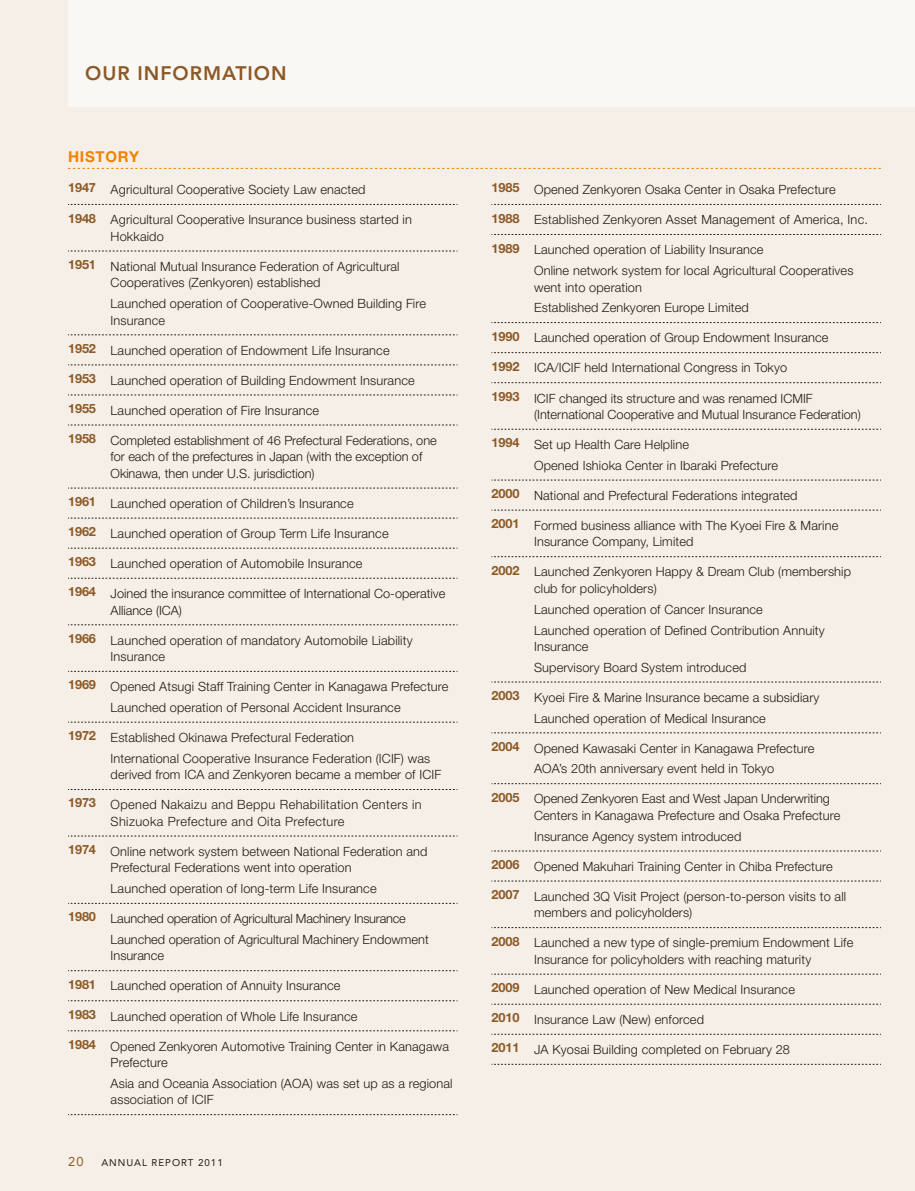
<style>
.page{position:relative;width:915px;height:1191px;background:#fff}
.page>*{position:absolute;margin:0;border:0;box-sizing:border-box;transform-origin:0 0}
.t1{font:800 19.5px "Avenir";letter-spacing:.05em;color:#8d5926}
.t2{font:700 15px "Helvetica Neue";letter-spacing:.05em;color:#f08300}
.t3{font:300 12.75px/16.5px "Helvetica Neue";letter-spacing:.01em;color:#231916}
.t4{font:300 12.75px/20.7px "Helvetica Neue";letter-spacing:-.01em;color:#231916}
.t5{font:300 12.75px/16.5px "Helvetica Neue";letter-spacing:.03em;color:#231916}
.t6{font:12.75px "Avenir";color:#8d5926}
.t7{font:9.75px "Avenir";letter-spacing:.1em;color:#231916}
.s1{font-weight:700;color:#8d5926}
</style>
<div class="page">
<div style="left:0;top:0;width:914px;height:1191px;background:#f5efe7"></div>
<div style="left:68px;top:0;width:846px;height:106px;background:#faf8f4"></div>
<svg style="left:68px;top:168px;width:812px;height:1px"></svg>
<svg style="left:68px;top:488px;width:389px;height:1px"></svg>
<svg style="left:68px;top:395px;width:389px;height:1px"></svg>
<svg style="left:68px;top:425px;width:389px;height:1px"></svg>
<svg style="left:68px;top:518px;width:389px;height:1px"></svg>
<svg style="left:68px;top:548px;width:389px;height:1px"></svg>
<svg style="left:68px;top:578px;width:389px;height:1px"></svg>
<svg style="left:68px;top:624px;width:389px;height:1px"></svg>
<svg style="left:68px;top:1000px;width:389px;height:1px"></svg>
<svg style="left:68px;top:204px;width:389px;height:1px"></svg>
<svg style="left:68px;top:365px;width:389px;height:1px"></svg>
<svg style="left:68px;top:251px;width:389px;height:1px"></svg>
<svg style="left:68px;top:334px;width:389px;height:1px"></svg>
<svg style="left:68px;top:671px;width:389px;height:1px"></svg>
<svg style="left:68px;top:835px;width:389px;height:1px"></svg>
<svg style="left:68px;top:903px;width:389px;height:1px"></svg>
<svg style="left:68px;top:970px;width:389px;height:1px"></svg>
<svg style="left:68px;top:1030px;width:389px;height:1px"></svg>
<svg style="left:68px;top:1114px;width:389px;height:1px"></svg>
<svg style="left:68px;top:722px;width:389px;height:1px"></svg>
<svg style="left:68px;top:789px;width:389px;height:1px"></svg>
<svg style="left:491px;top:352px;width:388px;height:1px"></svg>
<svg style="left:491px;top:382px;width:388px;height:1px"></svg>
<svg style="left:491px;top:510px;width:388px;height:1px"></svg>
<svg style="left:491px;top:880px;width:388px;height:1px"></svg>
<svg style="left:491px;top:927px;width:388px;height:1px"></svg>
<svg style="left:491px;top:204px;width:388px;height:1px"></svg>
<svg style="left:491px;top:234px;width:388px;height:1px"></svg>
<svg style="left:491px;top:322px;width:388px;height:1px"></svg>
<svg style="left:491px;top:429px;width:388px;height:1px"></svg>
<svg style="left:491px;top:480px;width:388px;height:1px"></svg>
<svg style="left:491px;top:556px;width:388px;height:1px"></svg>
<svg style="left:491px;top:682px;width:388px;height:1px"></svg>
<svg style="left:491px;top:732px;width:388px;height:1px"></svg>
<svg style="left:491px;top:783px;width:388px;height:1px"></svg>
<svg style="left:491px;top:850px;width:388px;height:1px"></svg>
<svg style="left:491px;top:974px;width:388px;height:1px"></svg>
<svg style="left:491px;top:1004px;width:388px;height:1px"></svg>
<svg style="left:491px;top:1034px;width:388px;height:1px"></svg>
<svg style="left:491px;top:1064px;width:388px;height:1px"></svg>
<h1 class="t1" style="left:85px;top:62px;width:203px">OUR INFORMATION</h1>
<p class="t2" style="left:68px;top:147px;width:72px">HISTORY</p>
<p class="t3" style="left:68px;top:181px;width:299px"><span class="s1">1947</span> Agricultural Cooperative Society Law enacted</p>
<p class="t3" style="left:111px;top:211px;width:303px;text-indent:-43px"><span class="s1">1948</span> Agricultural Cooperative Insurance business started in<br>Hokkaido</p>
<p class="t3" style="left:111px;top:258px;width:290px;text-indent:-43px"><span class="s1">1951</span> National Mutual Insurance Federation of Agricultural<br>Cooperatives (Zenkyoren) established</p>
<p class="t3" style="left:111px;top:295px;width:317px">Launched operation of Cooperative-Owned Building Fire<br>Insurance</p>
<p class="t3" style="left:68px;top:341px;width:323px"><span class="s1">1952</span> Launched operation of Endowment Life Insurance</p>
<p class="t3" style="left:68px;top:372px;width:348px"><span class="s1">1953</span> Launched operation of Building Endowment Insurance</p>
<p class="t3" style="left:68px;top:402px;width:252px"><span class="s1">1955</span> Launched operation of Fire Insurance</p>
<p class="t3" style="left:111px;top:432px;width:327px;text-indent:-43px"><span class="s1">1958</span> Completed establishment of 46 Prefectural Federations, one for each of the prefectures in Japan (with the exception of<br>Okinawa, then under U.S. jurisdiction)</p>
<p class="t3" style="left:68px;top:495px;width:287px"><span class="s1">1961</span> Launched operation of Children’s Insurance</p>
<p class="t3" style="left:68px;top:525px;width:322px"><span class="s1">1962</span> Launched operation of Group Term Life Insurance</p>
<p class="t3" style="left:68px;top:555px;width:296px"><span class="s1">1963</span> Launched operation of Automobile Insurance</p>
<p class="t3" style="left:111px;top:585px;width:336px;text-indent:-43px"><span class="s1">1964</span> Joined the insurance committee of International Co-operative<br>Alliance (ICA)</p>
<p class="t3" style="left:111px;top:631px;width:303px;text-indent:-43px"><span class="s1">1966</span> Launched operation of mandatory Automobile Liability<br>Insurance</p>
<p class="t3" style="left:68px;top:676px;width:382px;line-height:20.7px;text-align:center"><span class="s1">1969</span> Opened Atsugi Staff Training Center in Kanagawa Prefecture<br>Launched operation of Personal Accident Insurance</p>
<p class="t3" style="left:111px;top:727px;width:321px;line-height:20.7px;text-indent:-43px"><span class="s1">1972</span> Established Okinawa Prefectural Federation<br>International Cooperative Insurance Federation (ICIF) was</p>
<p class="t3" style="left:111px;top:766px;width:332px">derived from ICA and Zenkyoren became a member of ICIF</p>
<p class="t5" style="left:111px;top:796px;width:312px;text-indent:-43px"><span class="s1">1973</span> Opened Nakaizu and Beppu Rehabilitation Centers in<br>Shizuoka Prefecture and Oita Prefecture</p>
<p class="t3" style="left:111px;top:842px;width:318px;text-indent:-43px"><span class="s1">1974</span> Online network system between National Federation and<br>Prefectural Federations went into operation</p>
<p class="t3" style="left:111px;top:880px;width:267px">Launched operation of long-term Life Insurance</p>
<p class="t4" style="left:111px;top:908px;width:319px;text-indent:-43px"><span class="s1">1980</span> Launched operation of Agricultural Machinery Insurance<br>Launched operation of Agricultural Machinery Endowment</p>
<p class="t3" style="left:111px;top:947px;width:55px">Insurance</p>
<p class="t3" style="left:68px;top:977px;width:274px"><span class="s1">1981</span> Launched operation of Annuity Insurance</p>
<p class="t3" style="left:68px;top:1007px;width:291px"><span class="s1">1983</span> Launched operation of Whole Life Insurance</p>
<p class="t3" style="left:111px;top:1037px;width:340px;text-indent:-43px"><span class="s1">1984</span> Opened Zenkyoren Automotive Training Center in Kanagawa<br>Prefecture</p>
<p class="t3" style="left:111px;top:1074px;width:343px">Asia and Oceania Association (AOA) was set up as a regional association of ICIF</p>
<p class="t6" style="left:68px;top:1153px;width:17px">20</p>
<p class="t7" style="left:101px;top:1156px;width:123px">ANNUAL REPORT 2011</p>
<p class="t3" style="left:491px;top:181px;width:345px"><span class="s1">1985</span> Opened Zenkyoren Osaka Center in Osaka Prefecture</p>
<p class="t3" style="left:491px;top:211px;width:378px"><span class="s1">1988</span> Established Zenkyoren Asset Management of America, Inc.</p>
<p class="t3" style="left:534px;top:239px;width:321px;line-height:20.7px;text-indent:-43px"><span class="s1">1989</span> Launched operation of Liability Insurance<br>Online network system for local Agricultural Cooperatives</p>
<p class="t3" style="left:534px;top:276px;width:216px;line-height:20.7px">went into operation<br>Established Zenkyoren Europe Limited</p>
<p class="t3" style="left:491px;top:329px;width:338px"><span class="s1">1990</span> Launched operation of Group Endowment Insurance</p>
<p class="t3" style="left:491px;top:359px;width:297px"><span class="s1">1992</span> ICA/ICIF held International Congress in Tokyo</p>
<p class="t3" style="left:534px;top:389px;width:328px;text-indent:-43px"><span class="s1">1993</span> ICIF changed its structure and was renamed ICMIF (International Cooperative and Mutual Insurance Federation)</p>
<p class="t3" style="left:534px;top:434px;width:245px;line-height:20.7px;text-indent:-43px"><span class="s1">1994</span> Set up Health Care Helpline<br>Opened Ishioka Center in Ibaraki Prefecture</p>
<p class="t3" style="left:491px;top:487px;width:307px"><span class="s1">2000</span> National and Prefectural Federations integrated</p>
<p class="t3" style="left:534px;top:517px;width:305px;text-indent:-43px"><span class="s1">2001</span> Formed business alliance with The Kyoei Fire &amp; Marine<br>Insurance Company, Limited</p>
<p class="t3" style="left:534px;top:563px;width:318px;text-indent:-43px"><span class="s1">2002</span> Launched Zenkyoren Happy &amp; Dream Club (membership club for policyholders)</p>
<p class="t3" style="left:534px;top:598px;width:292px;line-height:20.7px">Launched operation of Cancer Insurance<br>Launched operation of Defined Contribution Annuity</p>
<p class="t3" style="left:534px;top:636px;width:214px;line-height:20.7px">Insurance<br>Supervisory Board System introduced</p>
<p class="t3" style="left:534px;top:686px;width:287px;line-height:20.7px;text-indent:-43px"><span class="s1">2003</span> Kyoei Fire &amp; Marine Insurance became a subsidiary<br>Launched operation of Medical Insurance</p>
<p class="t3" style="left:491px;top:737px;width:324px;line-height:20.7px;text-align:center"><span class="s1">2004</span> Opened Kawasaki Center in Kanagawa Prefecture<br>AOA’s 20th anniversary event held in Tokyo</p>
<p class="t3" style="left:534px;top:790px;width:307px;text-indent:-43px"><span class="s1">2005</span> Opened Zenkyoren East and West Japan Underwriting<br>Centers in Kanagawa Prefecture and Osaka Prefecture</p>
<p class="t3" style="left:534px;top:827px;width:209px">Insurance Agency system introduced</p>
<p class="t3" style="left:491px;top:857px;width:342px"><span class="s1">2006</span> Opened Makuhari Training Center in Chiba Prefecture</p>
<p class="t3" style="left:534px;top:887px;width:313px;text-indent:-43px"><span class="s1">2007</span> Launched 3Q Visit Project (person-to-person visits to all members and policyholders)</p>
<p class="t3" style="left:491px;top:934px;width:363px;text-align:center"><span class="s1">2008</span> Launched a new type of single-premium Endowment Life<br>Insurance for policyholders with reaching maturity</p>
<p class="t3" style="left:491px;top:981px;width:305px"><span class="s1">2009</span> Launched operation of New Medical Insurance</p>
<p class="t3" style="left:491px;top:1011px;width:214px"><span class="s1">2010</span> Insurance Law (New) enforced</p>
<p class="t3" style="left:491px;top:1041px;width:300px"><span class="s1">2011</span> JA Kyosai Building completed on February 28</p>
</div>
